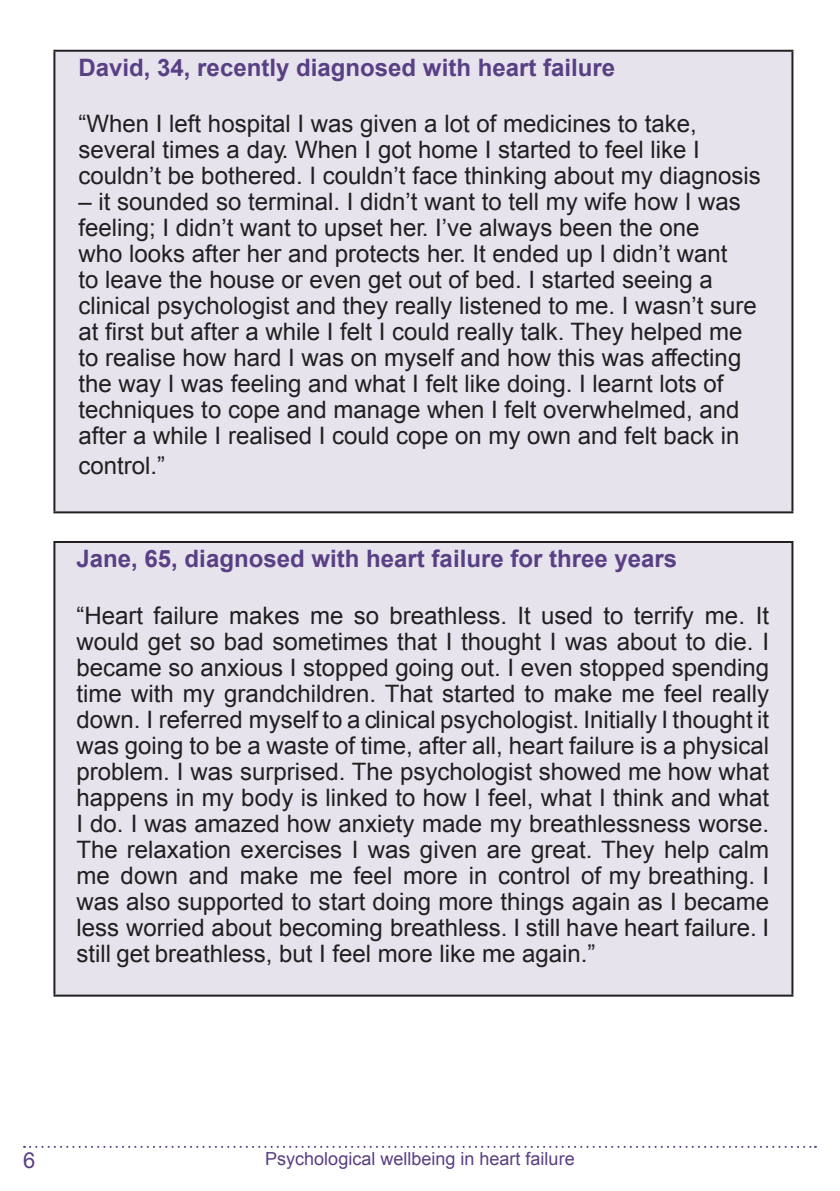
<style>
.page{position:relative;width:840px;height:1191px;background:#fff}
.page>*{position:absolute;margin:0;border:0;box-sizing:border-box;transform-origin:0 0}
.t1{font:24px/26px "Arial";color:#231f20}
.t2{font:700 24px "Arial";color:#593f84}
.t3{font:22px "Arial";color:#593f84}
.t4{font:18px "Arial";color:#593f84}
</style>
<div class="page">
<svg style="left:24px;top:1145px;width:791px;height:2px"></svg>
<div style="left:54px;top:51px;width:738px;height:461px;background:#e7e3ed"></div>
<hr style="left:53px;top:50px;width:740px;height:2px;background:#231f20">
<hr style="left:53px;top:52px;width:2px;height:459px;background:#231f20">
<hr style="left:791px;top:52px;width:2px;height:459px;background:#231f20">
<hr style="left:53px;top:511px;width:740px;height:2px;background:#231f20">
<div style="left:54px;top:542px;width:738px;height:453px;background:#e7e3ed"></div>
<hr style="left:53px;top:541px;width:740px;height:2px;background:#231f20">
<hr style="left:53px;top:543px;width:2px;height:451px;background:#231f20">
<hr style="left:791px;top:543px;width:2px;height:451px;background:#231f20">
<hr style="left:53px;top:994px;width:740px;height:2px;background:#231f20">
<p class="t2" style="left:78px;top:52px;width:538px">David, 34, recently diagnosed with heart failure</p>
<p class="t1" style="left:78px;top:111px;width:683px">“When I left hospital I was given a lot of medicines to take, several times a day. When I got home I started to feel like I couldn’t be bothered. I couldn’t face thinking about my diagnosis</p>
<p class="t1" style="left:78px;top:189px;width:679px">– it sounded so terminal. I didn’t want to tell my wife how I was feeling; I didn’t want to upset her. I’ve always been the one<br>who looks after her and protects her. It ended up I didn’t want<br>to leave the house or even get out of bed. I started seeing a clinical psychologist and they really listened to me. I wasn’t sure at first but after a while I felt I could really talk. They helped me to realise how hard I was on myself and how this was affecting the way I was feeling and what I felt like doing. I learnt lots of techniques to cope and manage when I felt overwhelmed, and after a while I realised I could cope on my own and felt back in</p>
<p class="t1" style="left:78px;top:453px;width:88px">control.”</p>
<p class="t2" style="left:76px;top:543px;width:602px">Jane, 65, diagnosed with heart failure for three years</p>
<p class="t1" style="left:76px;top:602px;width:694px;text-align:justify">“Heart failure makes me so breathless. It used to terrify me. It would get so bad sometimes that I thought I was about to die. I became so anxious I stopped going out. I even stopped spending time with my grandchildren. That started to make me feel really down. I referred myself to a clinical psychologist. Initially I thought it was going to be a waste of time, after all, heart failure is a physical problem. I was surprised. The psychologist showed me how what happens in my body is linked to how I feel, what I think and what I do. I was amazed how anxiety made my breathlessness worse.<br>The relaxation exercises I was given are great. They help calm me down and make me feel more in control of my breathing. I was also supported to start doing more things again as I became less worried about becoming breathless. I still have heart failure. I still get breathless, but I feel more like me again.”</p>
<p class="t3" style="left:23px;top:1145px;width:14px">6</p>
<p class="t4" style="left:265px;top:1146px;width:311px">Psychological wellbeing in heart failure</p>
</div>
